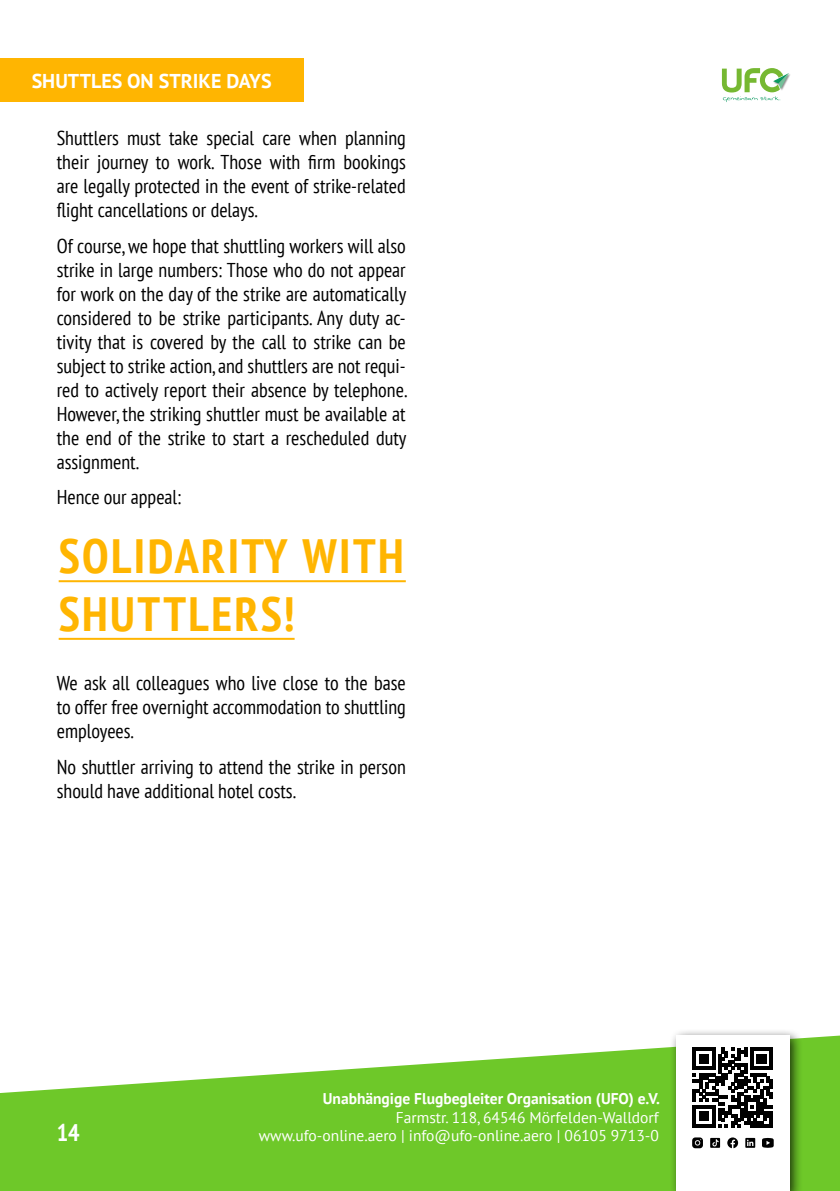
<style>
.page{position:relative;width:840px;height:1191px;background:#fff}
.page>*{position:absolute;margin:0;border:0;box-sizing:border-box;transform-origin:0 0}
.t1{font:700 condensed 48px/57.6px "PT Sans";letter-spacing:.05em;color:#ffb501}
.t2{font:700 condensed 24px "PT Sans";color:#fff}
.t3{font:condensed 20px/24px "PT Sans";color:#000;text-align:justify}
.t4{font:700 20px "PT Sans";color:#fff}
.t5{font:15.6px "PT Sans";color:#fff}
.t6{font:700 15.6px "PT Sans";color:#fff}
</style>
<div class="page">
<svg style="left:721px;top:68px;width:67px;height:34px"></svg>
<svg style="left:0;top:1035px;width:839px;height:156px;fill:#6ec829"></svg>
<div style="left:668px;top:1028px;width:134px;height:163px;background:#000;opacity:.75"></div>
<div style="left:675px;top:1035px;width:113px;height:156px;background:#fff"></div>
<svg style="left:692px;top:1047px;width:80px;height:80px"></svg>
<svg style="left:727px;top:1137px;width:10px;height:11px"></svg>
<svg style="left:692px;top:1137px;width:10px;height:11px"></svg>
<svg style="left:745px;top:1137px;width:9px;height:10px"></svg>
<svg style="left:710px;top:1137px;width:9px;height:10px"></svg>
<svg style="left:762px;top:1137px;width:11px;height:10px"></svg>
<hr style="left:59px;top:580px;width:346px;height:2px;background:#ffb501">
<hr style="left:59px;top:638px;width:235px;height:2px;background:#ffb501">
<div style="left:0;top:58px;width:303px;height:44px;background:#ffb501"></div>
<p class="t4" style="left:32px;top:67px;width:241px">SHUTTLES ON STRIKE DAYS</p>
<p class="t3" style="left:57px;top:126px;width:350px">Shuttlers must take special care when planning their journey to work. Those with firm bookings are legally protected in the event of strike-related flight cancellations or delays.</p>
<p class="t3" style="left:57px;top:233px;width:351px">Of course, we hope that shuttling workers will also strike in large numbers: Those who do not appear for work on the day of the strike are automatically considered to be strike participants. Any duty ac&shy;tivity that is covered by the call to strike can be subject to strike action, and shuttlers are not requi&shy;red to actively report their absence by telephone.<br>However, the striking shuttler must be available at the end of the strike to start a rescheduled duty assignment.</p>
<p class="t3" style="left:57px;top:485px;width:126px">Hence our appeal:</p>
<h1 class="t1" style="left:59px;top:526px;width:346px">SOLIDARITY WITH<br>SHUTTLERS!</h1>
<p class="t3" style="left:57px;top:670px;width:350px">We ask all colleagues who live close to the base to offer free overnight accommodation to shuttling employees.</p>
<p class="t3" style="left:57px;top:754px;width:350px">No shuttler arriving to attend the strike in person should have additional hotel costs.</p>
<p class="t6" style="left:322px;top:1088px;width:338px">Unabhängige Flugbegleiter Organisation (UFO) e.V.</p>
<p class="t5" style="left:395px;top:1107px;width:264px">Farmstr. 118, 64546 Mörfelden-Walldorf</p>
<p class="t2" style="left:57px;top:1117px;width:24px">14</p>
<p class="t5" style="left:259px;top:1125px;width:401px">www.ufo-online.aero | info@ufo-online.aero | 06105 9713-0</p>
</div>
